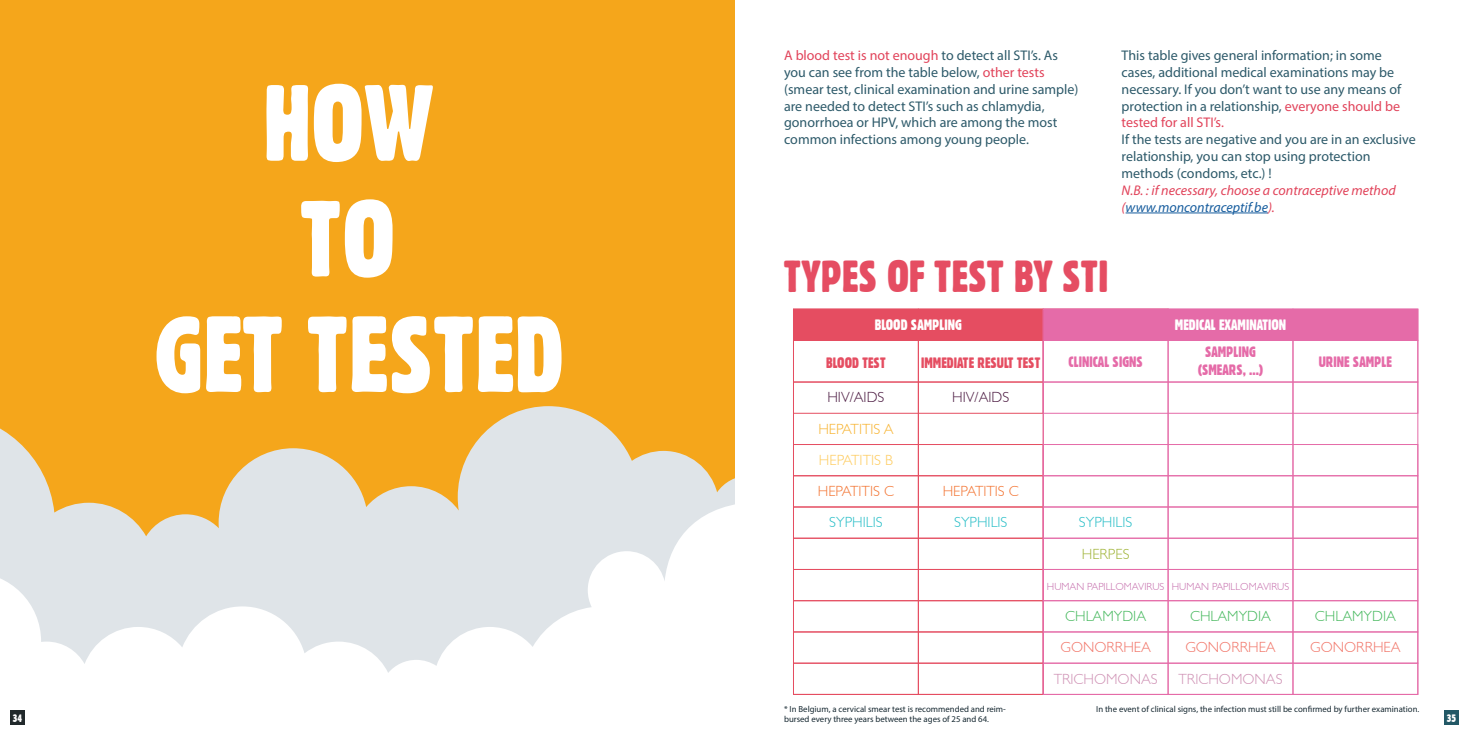
<style>
.page{position:relative;width:1469px;height:735px;background:#fff}
.page>*{position:absolute;margin:0;border:0;box-sizing:border-box;transform-origin:0 0}
.t1{font:105px/115.5px "Gothic 821 Condensed BT";color:#fff;text-align:center}
.t2{font:43.75px "Gothic 821 Condensed BT";color:#e54d62}
.t3{font:14.7px/17.7px "Gothic 821 Condensed BT";color:#e56ba8;text-align:center}
.t4{font:300 14.7px/31.2px "Gill Sans";color:#cf91b4;text-align:center}
.t5{font:14.7px "Gothic 821 Condensed BT";color:#fff}
.t6{font:300 14.7px/31.2px "Gill Sans";color:#28bec7}
.t7{font:14.7px "Gothic 821 Condensed BT";color:#e54d61}
.t8{font:300 14.7px "Gill Sans";color:#f37432}
.t9{font:300 14.7px "Gill Sans";color:#43b75b}
.t10{font:300 14.7px "Gill Sans";color:#f17467}
.t11{font:300 14.7px "Gill Sans";color:#4b1a41}
.t12{font:300 14.7px "Gill Sans";color:#fecb5d}
.t13{font:300 14.7px "Gill Sans";color:#f7b330}
.t14{font:14px/16.8px "Myriad Pro";color:#2c5969}
.t15{font:italic 14px "Myriad Pro";color:#e1435a}
.t16{font:italic 14px "Myriad Pro";color:#175d9e}
.t17{font:10.5px "Gothic 821 Condensed BT";color:#fff}
.t18{font:300 10.33px "Gill Sans";color:#c46baa}
.t19{font:8.75px "Myriad Pro";color:#162831}
.s1{color:#e1435a}
.s2{color:#a0b438}
.s3{color:#43b75b}
.s4{color:#f17467}
</style>
<div class="page">
<div style="left:1444px;top:709px;width:14px;height:15px;background:#225866"></div>
<div style="left:0;top:0;width:734px;height:734px;background:#f5a61b"></div>
<svg style="left:0;top:406px;width:734px;height:328px"></svg>
<div style="left:10px;top:709px;width:15px;height:15px;background:#21292b"></div>
<hr style="left:1125px;top:212px;width:142px;height:1px;background:#175d9e">
<div style="left:793px;top:309px;width:375px;height:31px;background:#e54d61"></div>
<div style="left:1043px;top:309px;width:374px;height:31px;background:#e56ba8"></div>
<div style="left:793px;top:340px;width:250px;height:42px;border:1px solid #e54d61"></div>
<div style="left:793px;top:381px;width:250px;height:32px;border:1px solid #e54d61"></div>
<div style="left:793px;top:444px;width:250px;height:32px;border:1px solid #e54d61"></div>
<div style="left:793px;top:475px;width:250px;height:32px;border:1px solid #e54d61"></div>
<div style="left:793px;top:506px;width:250px;height:32px;border:1px solid #e54d61"></div>
<div style="left:793px;top:537px;width:250px;height:32px;border:1px solid #e54d61"></div>
<div style="left:793px;top:568px;width:250px;height:32px;border:1px solid #e54d61"></div>
<div style="left:793px;top:600px;width:250px;height:32px;border:1px solid #e54d61"></div>
<div style="left:793px;top:631px;width:250px;height:32px;border:1px solid #e54d61"></div>
<div style="left:793px;top:308px;width:125px;height:386px;border:1px solid #e54d61"></div>
<div style="left:918px;top:308px;width:125px;height:386px;border:1px solid #e54d61"></div>
<div style="left:1167px;top:308px;width:126px;height:386px;border:1px solid #e56ba8"></div>
<div style="left:793px;top:662px;width:250px;height:32px;border:1px solid #e54d61"></div>
<div style="left:1042px;top:340px;width:376px;height:42px;border:1px solid #e56ba8"></div>
<div style="left:1042px;top:381px;width:376px;height:32px;border:1px solid #e56ba8"></div>
<div style="left:1042px;top:444px;width:376px;height:32px;border:1px solid #e56ba8"></div>
<div style="left:1042px;top:475px;width:376px;height:32px;border:1px solid #e56ba8"></div>
<div style="left:1042px;top:506px;width:376px;height:32px;border:1px solid #e56ba8"></div>
<div style="left:1042px;top:537px;width:376px;height:32px;border:1px solid #e56ba8"></div>
<div style="left:1042px;top:568px;width:376px;height:32px;border:1px solid #e56ba8"></div>
<div style="left:1042px;top:600px;width:376px;height:32px;border:1px solid #e56ba8"></div>
<div style="left:1042px;top:631px;width:376px;height:32px;border:1px solid #e56ba8"></div>
<div style="left:1042px;top:662px;width:376px;height:32px;border:1px solid #e56ba8"></div>
<p class="t1" style="left:155px;top:65px;width:411px">HOW<br>TO<br>GET TESTED</p>
<p class="t14" style="left:784px;top:47px;width:296px"><span class="s1">A blood test is not enough</span> to detect all STI’s. As you can see from the table below, <span class="s1">other tests </span>(smear test, clinical examination and urine sample) are needed to detect STI’s such as chlamydia, gonorrhoea or HPV, which are among the most common infections among young people.</p>
<p class="t14" style="left:1121px;top:47px;width:281px">This table gives general information; in some cases, additional medical examinations may be necessary. If you don’t want to use any means of protection in a relationship, <span class="s1">everyone should be tested for all STI’s.</span></p>
<p class="t14" style="left:1121px;top:131px;width:295px">If the tests are negative and you are in an exclusive relationship, you can stop using protection methods (condoms, etc.) !</p>
<p class="t15" style="left:1121px;top:181px;width:276px">N.B. : if necessary, choose a contraceptive method</p>
<p class="t16" style="left:1121px;top:198px;width:155px"><span class="s1">(</span>www.moncontraceptif.be<span class="s1">).</span></p>
<p class="t2" style="left:784px;top:249px;width:326px">TYPES OF TEST BY STI</p>
<p class="t5" style="left:874px;top:315px;width:89px">BLOOD SAMPLING</p>
<p class="t5" style="left:1174px;top:315px;width:113px">MEDICAL EXAMINATION</p>
<p class="t3" style="left:1197px;top:342px;width:67px">SAMPLING (SMEARS, ...)</p>
<p class="t7" style="left:826px;top:353px;width:61px">BLOOD TEST</p>
<p class="t7" style="left:921px;top:353px;width:121px">IMMEDIATE RESULT TEST</p>
<p class="t3" style="left:1068px;top:352px;width:76px">CLINICAL SIGNS</p>
<p class="t3" style="left:1318px;top:353px;width:75px">URINE SAMPLE</p>
<p class="t11" style="left:827px;top:389px;width:59px">HIV/AIDS</p>
<p class="t11" style="left:952px;top:389px;width:59px">HIV/AIDS</p>
<p class="t13" style="left:818px;top:420px;width:77px">HEPATITIS A</p>
<p class="t12" style="left:819px;top:451px;width:75px">HEPATITIS B</p>
<p class="t8" style="left:818px;top:482px;width:78px">HEPATITIS C</p>
<p class="t8" style="left:942px;top:482px;width:78px">HEPATITIS C</p>
<p class="t6" style="left:829px;top:506px;width:55px">SYPHILIS</p>
<p class="t6" style="left:954px;top:506px;width:55px">SYPHILIS</p>
<p class="t6" style="left:1079px;top:506px;width:55px">SYPHILIS<br><span class="s2">HERPES</span></p>
<p class="t18" style="left:1047px;top:580px;width:244px">HUMAN PAPILLOMAVIRUS HUMAN PAPILLOMAVIRUS</p>
<p class="t9" style="left:1190px;top:607px;width:82px">CHLAMYDIA</p>
<p class="t9" style="left:1314px;top:607px;width:82px">CHLAMYDIA</p>
<p class="t10" style="left:1185px;top:638px;width:92px">GONORRHEA</p>
<p class="t10" style="left:1310px;top:638px;width:92px">GONORRHEA</p>
<p class="t4" style="left:1053px;top:600px;width:105px"><span class="s3">CHLAMYDIA<br></span><span class="s4">GONORRHEA<br></span>TRICHOMONAS</p>
<p class="t4" style="left:1178px;top:663px;width:105px">TRICHOMONAS</p>
<p class="t19" style="left:784px;top:703px;width:223px">* In Belgium, a cervical smear test is recommended and reim-</p>
<p class="t19" style="left:1096px;top:703px;width:325px">In the event of clinical signs, the infection must still be confirmed by further examination.</p>
<p class="t19" style="left:784px;top:713px;width:206px">bursed every three years between the ages of 25 and 64.</p>
<p class="t17" style="left:13px;top:711px;width:11px">34</p>
<p class="t17" style="left:1446px;top:711px;width:11px">35</p>
</div>
